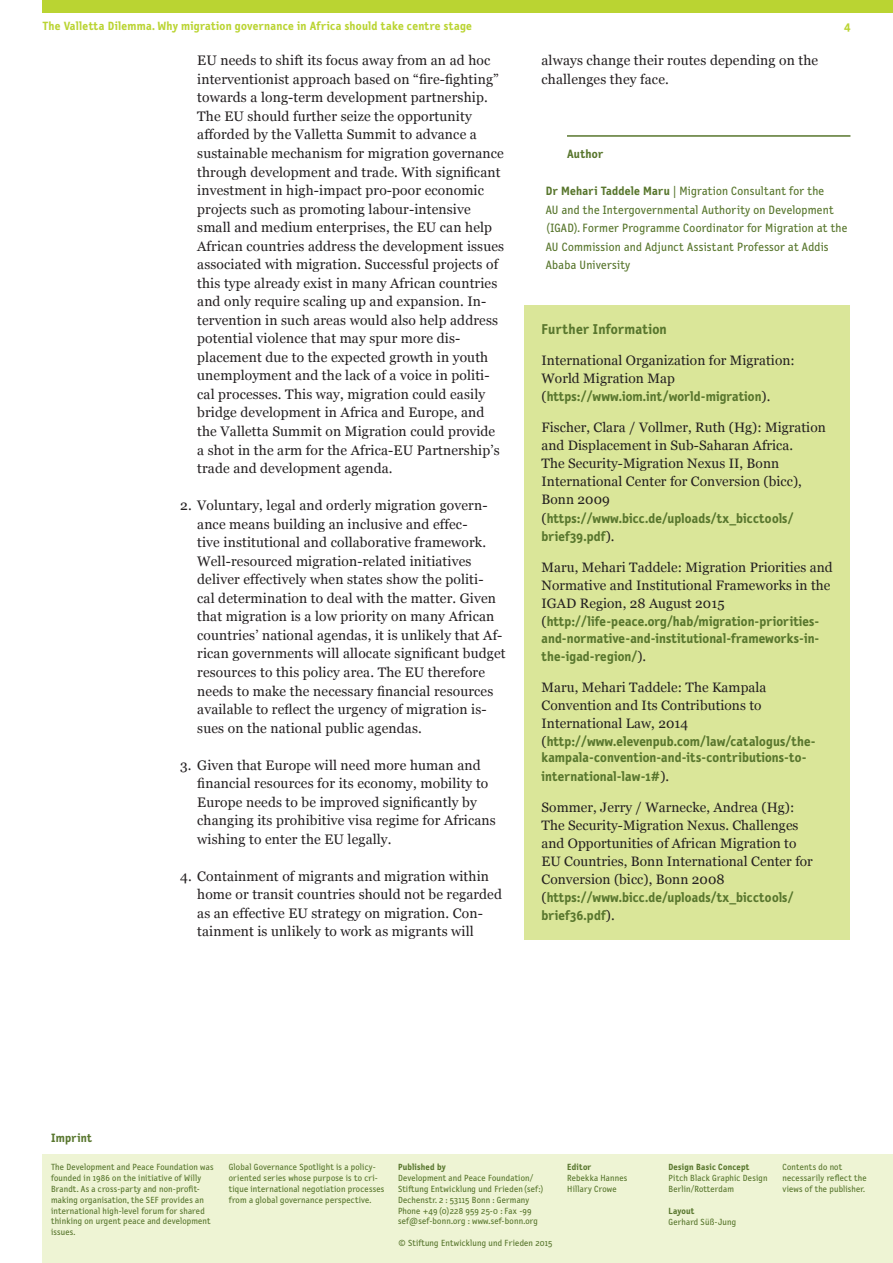
<style>
.page{position:relative;width:893px;height:1263px;background:#fff}
.page>*{position:absolute;margin:0;border:0;box-sizing:border-box;transform-origin:0 0}
.t1{font:700 14.4px "Letter Gothic Text OT";letter-spacing:.015em;color:#58762d}
.t2{font:13.8px/18.6px "Georgia";letter-spacing:.01em;color:#231f20}
.t3{font:13.65px/18.1px "Georgia";letter-spacing:.005em;color:#231f20}
.t4{font:700 13.65px/18.1px "Letter Gothic Text OT";letter-spacing:.005em;color:#58762d}
.t5{font:12.15px/18.6px "Letter Gothic Text OT";letter-spacing:.02em;color:#58762d}
.t6{font:700 12.15px "Letter Gothic Text OT";letter-spacing:.02em;color:#58762d}
.t7{font:700 12px "Letter Gothic Text OT";letter-spacing:.02em;color:#bad432}
.t8{font:9px/10.9px "Letter Gothic Text OT";letter-spacing:.02em;color:#58762d}
.t9{font:700 9px "Letter Gothic Text OT";letter-spacing:.02em;color:#58762d}
.s1{font-weight:700}
.s2{font-family:"Georgia";font-weight:400;color:#231f20}
</style>
<div class="page">
<div style="left:43px;top:0;width:850px;height:13px;background:#bad432"></div>
<div style="left:43px;top:1154px;width:850px;height:109px;background:#eef4d4"></div>
<hr style="left:567px;top:135px;width:283px;height:2px;background:#58762d">
<div style="left:524px;top:305px;width:326px;height:635px;background:#dae699"></div>
<p class="t7" style="left:43px;top:18px;width:431px">The Valletta Dilemma. Why migration governance in Africa should take centre stage</p>
<p class="t2" style="left:197px;top:52px;width:308px">EU needs to shift its focus away from an ad hoc interventionist approach based on “fire-fighting” towards a long-term development partnership.<br>The EU should further seize the opportunity afforded by the Valletta Summit to advance a sustainable mechanism for migration governance through development and trade. With significant investment in high-impact pro-poor economic projects such as promoting labour-intensive small and medium enterprises, the EU can help African countries address the development issues associated with migration. Successful projects of this type already exist in many African countries and only require scaling up and expansion. In&shy;tervention in such areas would also help address potential violence that may spur more dis&shy;placement due to the expected growth in youth unemployment and the lack of a voice in politi&shy;cal processes. This way, migration could easily bridge development in Africa and Europe, and the Valletta Summit on Migration could provide a shot in the arm for the Africa-EU Partnership’s trade and development agenda.</p>
<p class="t2" style="left:197px;top:496px;width:310px;text-indent:-17px">2. Voluntary, legal and orderly migration govern&shy;ance means building an inclusive and effec-<br>tive institutional and collaborative framework.<br>Well-resourced migration-related initiatives deliver effectively when states show the politi-<br>cal determination to deal with the matter. Given that migration is a low priority on many African countries’ national agendas, it is unlikely that Af&shy;rican governments will allocate significant budget resources to this policy area. The EU therefore needs to make the necessary financial resources available to reflect the urgency of migration is&shy;sues on the national public agendas.</p>
<p class="t2" style="left:197px;top:756px;width:300px;text-indent:-17px">3. Given that Europe will need more human and financial resources for its economy, mobility to Europe needs to be improved significantly by changing its prohibitive visa regime for Africans wishing to enter the EU legally.</p>
<p class="t2" style="left:197px;top:867px;width:306px;text-indent:-17px">4. Containment of migrants and migration within home or transit countries should not be regarded as an effective EU strategy on migration. Con&shy;tainment is unlikely to work as migrants will</p>
<p class="t2" style="left:541px;top:52px;width:278px">always change their routes depending on the challenges they face.</p>
<p class="t7" style="left:844px;top:18px;width:8px">4</p>
<p class="t6" style="left:567px;top:146px;width:38px">Author</p>
<p class="t5" style="left:546px;top:182px;width:303px"><span class="s1">Dr Mehari Taddele Maru</span> | Migration Consultant for the<br>AU and the Intergovernmental Authority on Development (IGAD). Former Programme Coordinator for Migration at the AU Commission and Adjunct Assistant Professor at Addis Ababa University</p>
<p class="t1" style="left:541px;top:320px;width:127px">Further Information</p>
<p class="t3" style="left:541px;top:351px;width:255px">International Organization for Migration:<br>World Migration Map</p>
<p class="t4" style="left:541px;top:387px;width:230px"><span class="s2">(</span>https://www.iom.int/world-migration<span class="s2">).</span></p>
<p class="t3" style="left:541px;top:418px;width:286px">Fischer, Clara / Vollmer, Ruth (Hg): Migration and Displacement in Sub-Saharan Africa.<br>The Security-Migration Nexus II, Bonn International Center for Conversion (bicc), Bonn 2009</p>
<p class="t4" style="left:541px;top:509px;width:254px"><span class="s2">(</span>https://www.bicc.de/uploads/tx_bicctools/ brief39.pdf<span class="s2">).</span></p>
<p class="t3" style="left:541px;top:558px;width:293px">Maru, Mehari Taddele: Migration Priorities and<br>Normative and Institutional Frameworks in the<br>IGAD Region, 28 August 2015</p>
<p class="t4" style="left:541px;top:613px;width:279px;line-height:16.4px"><span class="s2">(</span>http://life-peace.org/hab/migration-priorities&shy;and-normative-and-institutional-frameworks-in-</p>
<p class="t4" style="left:541px;top:647px;width:106px">the-igad-region/<span class="s2">).</span></p>
<p class="t3" style="left:541px;top:678px;width:226px">Maru, Mehari Taddele: The Kampala<br>Convention and Its Contributions to<br>International Law, 2014</p>
<p class="t4" style="left:541px;top:733px;width:276px;line-height:16.4px"><span class="s2">(</span>http://www.elevenpub.com/law/catalogus/the&shy;kampala-convention-and-its-contributions-to-</p>
<p class="t4" style="left:541px;top:767px;width:129px">international-law-1#<span class="s2">).</span></p>
<p class="t3" style="left:541px;top:798px;width:273px">Sommer, Jerry / Warnecke, Andrea (Hg):<br>The Security-Migration Nexus. Challenges and Opportunities of African Migration to EU Countries, Bonn International Center for Conversion (bicc), Bonn 2008</p>
<p class="t4" style="left:541px;top:889px;width:254px"><span class="s2">(</span>https://www.bicc.de/uploads/tx_bicctools/ brief36.pdf<span class="s2">).</span></p>
<p class="t6" style="left:51px;top:1131px;width:43px">Imprint</p>
<p class="t8" style="left:51px;top:1161px;width:164px">The Development and Peace Foundation was founded in 1986 on the initiative of Willy Brandt. As a cross-party and non-profit&shy;making organisation, the SEF provides an international high-level forum for shared thinking on urgent peace and development issues.</p>
<p class="t8" style="left:229px;top:1161px;width:157px">Global Governance Spotlight is a policy&shy;oriented series whose purpose is to cri&shy;tique international negotiation processes from a global governance perspective.</p>
<p class="t9" style="left:398px;top:1161px;width:49px">Published by</p>
<p class="t8" style="left:398px;top:1172px;width:147px">Development and Peace Foundation/ Stiftung Entwicklung und Frieden (sef:)<br>Dechenstr. 2 : 53115 Bonn : Germany Phone +49 (0)228 959 25-0 : Fax -99 sef@sef-bonn.org : www.sef-bonn.org</p>
<p class="t8" style="left:398px;top:1238px;width:156px">© Stiftung Entwicklung und Frieden 2015</p>
<p class="t9" style="left:567px;top:1161px;width:26px">Editor</p>
<p class="t8" style="left:567px;top:1172px;width:62px">Rebekka Hannes<br>Hillary Crowe</p>
<p class="t9" style="left:668px;top:1161px;width:82px">Design Basic Concept</p>
<p class="t8" style="left:668px;top:1172px;width:101px">Pitch Black Graphic Design<br>Berlin/Rotterdam</p>
<p class="t9" style="left:668px;top:1205px;width:28px">Layout</p>
<p class="t8" style="left:668px;top:1216px;width:69px">Gerhard Süß-Jung</p>
<p class="t8" style="left:782px;top:1161px;width:86px">Contents do not necessarily reflect the views of the publisher.</p>
</div>
